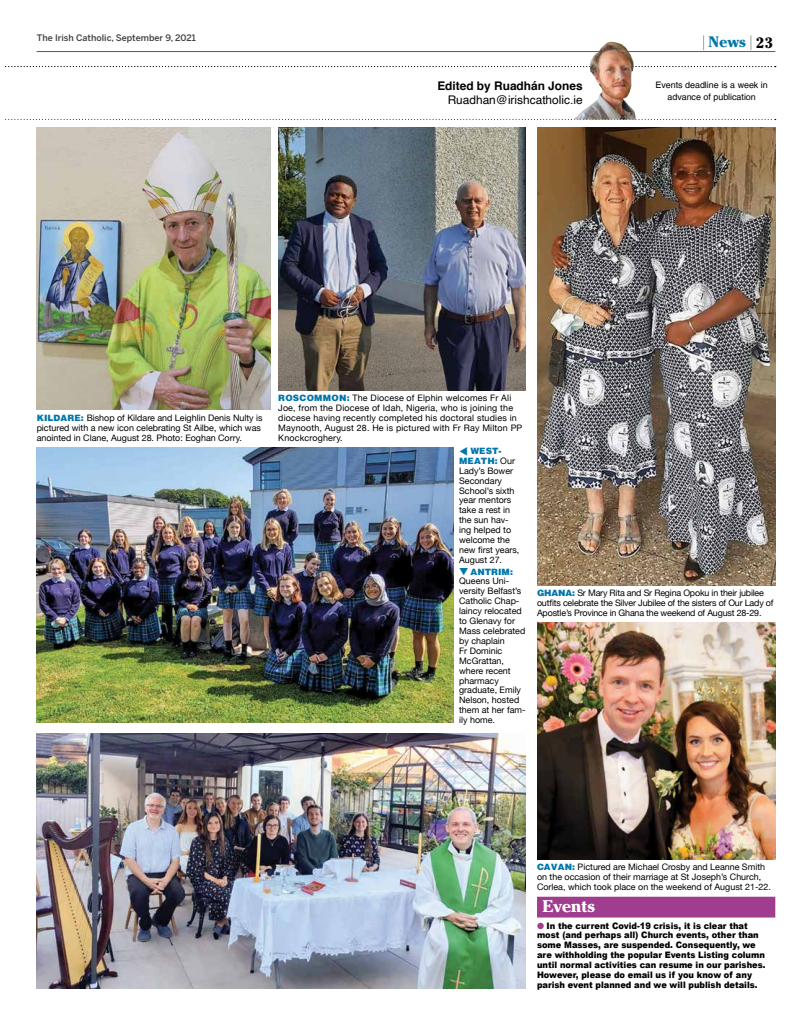
<style>
.page{position:relative;width:808px;height:1021px;background:#fff}
.page>*{position:absolute;margin:0;border:0;box-sizing:border-box;transform-origin:0 0}
.t1{font:700 expanded 17.8px "Criterion URWTOT";color:#fff}
.t2{font:700 expanded 15.8px "Criterion URWTOT";letter-spacing:-.005em;color:#0076aa}
.t3{font:11.9px "Helvetica";color:#000}
.t4{font:700 11.9px "Helvetica";color:#000}
.t5{font:8.9px/9.9px "Helvetica Neue";color:#000}
.t6{font:900 8.9px/9.9px "Arial";color:#000;scale:.93 1}
.t7{font:8.9px/9.9px "Helvetica Neue";letter-spacing:.02em;color:#000}
.t8{font:8.9px/9.9px "Helvetica Neue";letter-spacing:-.02em;color:#000}
.t9{font:8.9px/11.9px "Helvetica LT";color:#000;text-align:center}
.t10{font:500 8.9px "Benton Sans";color:#414042}
.t11{font:900 8.9px/9.9px "Helvetica";color:#0076aa;text-align:center}
.s1{font-family:"Helvetica LT";font-weight:400;font-stretch:normal;font-size:14.9px;color:#000}
.s2{font-family:"Helvetica LT";font-weight:400;font-stretch:normal;color:#fff}
.s3{color:#000}
.s4{font-family:"Helvetica";font-weight:900;color:#0076aa}
.s5{font-family:"Helvetica Neue";font-weight:400;color:#000}
.s6{color:#a03d8f}
</style>
<div class="page">
<hr style="left:37px;top:51px;width:738px;height:1px;background:#0076aa">
<svg style="left:3px;top:66px;width:773px;height:1px"></svg>
<svg style="left:5px;top:119px;width:771px;height:1px"></svg>
<div style="left:537px;top:896px;width:238px;height:21px;background:#a03d8f"></div>
<img style="left:37px;top:127px;width:233px;height:282px">
<img style="left:37px;top:733px;width:488px;height:255px">
<img style="left:537px;top:622px;width:238px;height:237px">
<img style="left:278px;top:127px;width:247px;height:263px">
<img style="left:37px;top:447px;width:417px;height:276px">
<img style="left:537px;top:127px;width:239px;height:458px">
<img style="left:573px;top:42px;width:63px;height:78px">
<p class="t10" style="left:37px;top:33px;width:161px">The Irish Catholic, September 9, 2021</p>
<h3 class="t4" style="left:437px;top:76px;width:147px">Edited by Ruadhán Jones</h3>
<h3 class="t3" style="left:448px;top:90px;width:136px">Ruadhan@irishcatholic.ie</h3>
<h2 class="t2" style="left:703px;top:32px;width:72px"><span class="s1">|</span> News <span class="s1">|</span><span class="s2">|</span><span class="s3">23</span></h2>
<p class="t9" style="left:656px;top:79px;width:114px">Events deadline is a week in advance of publication</p>
<p class="t5" style="left:37px;top:413px;width:227px"><span class="s4">KILDARE:</span> Bishop of Kildare and Leighlin Denis Nulty is pictured with a new icon celebrating St Ailbe, which was anointed in Clane, August 28. Photo: Eoghan Corry.</p>
<p class="t7" style="left:278px;top:393px;width:246px"><span class="s4">ROSCOMMON:</span> The Diocese of Elphin welcomes Fr Ali Joe, from the Diocese of Idah, Nigeria, who is joining the diocese having recently completed his doctoral studies in Maynooth, August 28. He is pictured with Fr Ray Milton PP Knockcroghery.</p>
<p class="t11" style="left:459px;top:446px;width:57px">WEST-<br>MEATH: <span class="s5">Our</span></p>
<p class="t5" style="left:459px;top:466px;width:62px">Lady’s Bower<br>Secondary<br>School’s sixth year mentors take a rest in the sun hav&shy;ing helped to welcome the new first years,<br>August 27.</p>
<p class="t11" style="left:470px;top:566px;width:44px">ANTRIM:</p>
<p class="t5" style="left:459px;top:577px;width:68px">Queens Uni&shy;versity Belfast’s<br>Catholic Chap&shy;laincy relocated to Glenavy for<br>Mass celebrated by chaplain<br>Fr Dominic<br>McGrattan, where recent pharmacy graduate, Emily<br>Nelson, hosted them at her fam&shy;ily home.</p>
<p class="t8" style="left:537px;top:588px;width:238px"><span class="s4">GHANA:</span> Sr Mary Rita and Sr Regina Opoku in their jubilee outfits celebrate the Silver Jubilee of the sisters of Our Lady of<br>Apostle’s Province in Ghana the weekend of August 28-29.</p>
<p class="t5" style="left:537px;top:862px;width:235px"><span class="s4">CAVAN:</span> Pictured are Michael Crosby and Leanne Smith on the occasion of their marriage at St Joseph’s Church,<br>Corlea, which took place on the weekend of August 21-22.</p>
<h1 class="t1" style="left:543px;top:895px;width:54px">Events</h1>
<p class="t6" style="left:537px;top:920px;width:247px"><span class="s6">●</span> In the current Covid-19 crisis, it is clear that most (and perhaps all) Church events, other than some Masses, are suspended. Consequently, we are withholding the popular Events Listing column until normal activities can resume in our parishes.<br>However, please do email us if you know of any parish event planned and we will publish details.</p>
</div>
